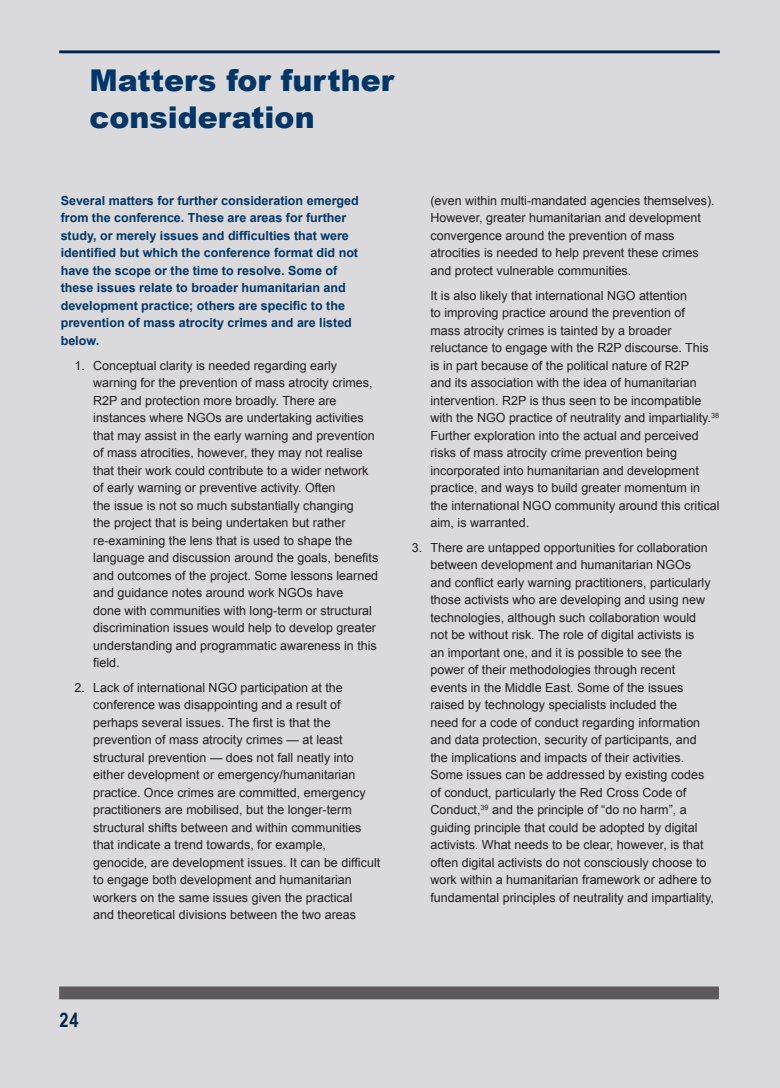
<style>
.page{position:relative;width:780px;height:1088px;background:#fff}
.page>*{position:absolute;margin:0;border:0;box-sizing:border-box;transform-origin:0 0}
.t1{font:900 30px/37.5px "Arial";color:#003667}
.t2{font:700 20px "Arial Narrow";color:#002447}
.t3{font:12.5px/17.5px "Arial";color:#231f20}
.t4{font:700 12.5px/17.5px "Arial";color:#003667}
</style>
<div class="page">
<div style="left:1px;top:0;width:779px;height:1088px;background:#dad9dc"></div>
<hr style="left:59px;top:51px;width:660px;height:2px;background:#002447">
<div style="left:59px;top:987px;width:659px;height:12px;background:#5f595e"></div>
<h1 class="t1" style="left:89px;top:60px;width:306px">Matters for further consideration</h1>
<p class="t4" style="left:61px;top:192px;width:299px">Several matters for further consideration emerged from the conference. These are areas for further study, or merely issues and difficulties that were identified but which the conference format did not have the scope or the time to resolve. Some of these issues relate to broader humanitarian and development practice; others are specific to the prevention of mass atrocity crimes and are listed below.</p>
<p class="t3" style="left:93px;top:356px;width:286px;text-indent:-19px">1. Conceptual clarity is needed regarding early warning for the prevention of mass atrocity crimes, R2P and protection more broadly. There are instances where NGOs are undertaking activities that may assist in the early warning and prevention of mass atrocities, however, they may not realise that their work could contribute to a wider network of early warning or preventive activity. Often<br>the issue is not so much substantially changing<br>the project that is being undertaken but rather re-examining the lens that is used to shape the language and discussion around the goals, benefits and outcomes of the project. Some lessons learned and guidance notes around work NGOs have<br>done with communities with long-term or structural discrimination issues would help to develop greater understanding and programmatic awareness in this field.</p>
<p class="t3" style="left:93px;top:679px;width:288px;text-indent:-19px">2. Lack of international NGO participation at the conference was disappointing and a result of perhaps several issues. The first is that the prevention of mass atrocity crimes — at least structural prevention — does not fall neatly into either development or emergency/humanitarian practice. Once crimes are committed, emergency practitioners are mobilised, but the longer-term structural shifts between and within communities that indicate a trend towards, for example, genocide, are development issues. It can be difficult to engage both development and humanitarian workers on the same issues given the practical<br>and theoretical divisions between the two areas</p>
<p class="t3" style="left:430px;top:192px;width:286px">(even within multi-mandated agencies themselves).<br>However, greater humanitarian and development convergence around the prevention of mass atrocities is needed to help prevent these crimes and protect vulnerable communities.</p>
<p class="t3" style="left:430px;top:286px;width:290px">It is also likely that international NGO attention<br>to improving practice around the prevention of<br>mass atrocity crimes is tainted by a broader reluctance to engage with the R2P discourse. This is in part because of the political nature of R2P<br>and its association with the idea of humanitarian intervention. R2P is thus seen to be incompatible with the NGO practice of neutrality and impartiality.<sup>38<br></sup>Further exploration into the actual and perceived risks of mass atrocity crime prevention being incorporated into humanitarian and development practice, and ways to build greater momentum in the international NGO community around this critical aim, is warranted.</p>
<p class="t3" style="left:430px;top:539px;width:285px;text-indent:-19px">3. There are untapped opportunities for collaboration between development and humanitarian NGOs and conflict early warning practitioners, particularly those activists who are developing and using new technologies, although such collaboration would not be without risk. The role of digital activists is<br>an important one, and it is possible to see the power of their methodologies through recent events in the Middle East. Some of the issues raised by technology specialists included the<br>need for a code of conduct regarding information and data protection, security of participants, and the implications and impacts of their activities.<br>Some issues can be addressed by existing codes of conduct, particularly the Red Cross Code of Conduct,<sup>39</sup> and the principle of “do no harm”, a guiding principle that could be adopted by digital activists. What needs to be clear, however, is that often digital activists do not consciously choose to work within a humanitarian framework or adhere to fundamental principles of neutrality and impartiality,</p>
<h2 class="t2" style="left:59px;top:1004px;width:21px">24</h2>
</div>
